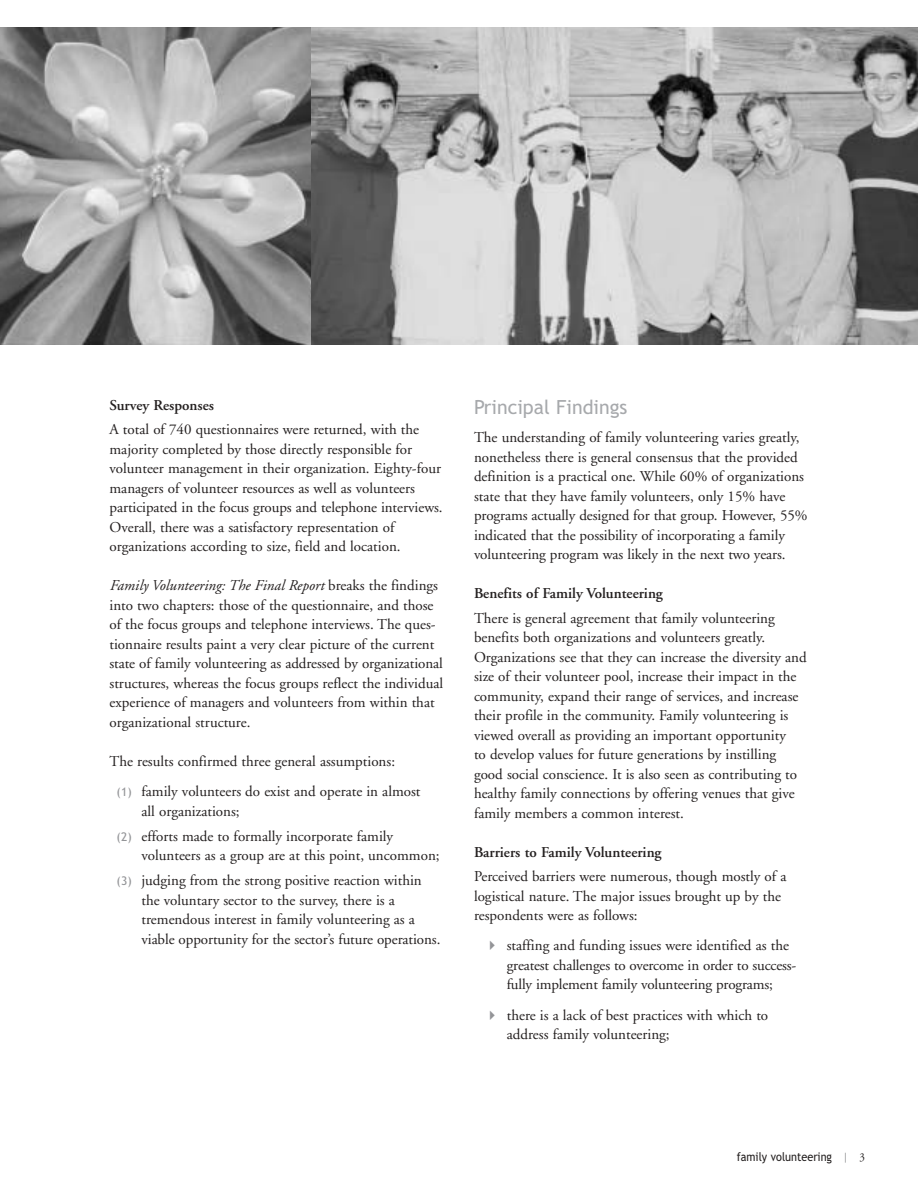
<style>
.page{position:relative;width:918px;height:1188px;background:#fff}
.page>*{position:absolute;margin:0;border:0;box-sizing:border-box;transform-origin:0 0}
.t1{font:19.5px "Trebuchet MS";color:#a7a9ac}
.t2{font:15px/19.5px "Adobe Garamond";color:#231f1f}
.t3{font:600 15px "Adobe Garamond";color:#231f1f}
.t4{font:12px "Trebuchet MS";color:#231f1f;scale:.91 1}
.s1{font-style:italic}
.s2{font-family:"Trebuchet MS";font-size:12px;color:#939497}
.s3{color:#939497}
.s4{font-family:"Adobe Garamond"}
</style>
<div class="page">
<img style="left:310px;top:27px;width:608px;height:317px">
<img style="left:0;top:27px;width:310px;height:317px">
<p class="t3" style="left:110px;top:399px;width:106px">Survey Responses</p>
<p class="t2" style="left:110px;top:421px;width:335px">A total of 740 questionnaires were returned, with the majority completed by those directly responsible for volunteer management in their organization. Eighty-four managers of volunteer resources as well as volunteers participated in the focus groups and telephone interviews.<br>Overall, there was a satisfactory representation of organizations according to size, field and location.</p>
<p class="t2" style="left:110px;top:577px;width:335px"><span class="s1">Family Volunteering: The Final Report</span> breaks the findings into two chapters: those of the questionnaire, and those of the focus groups and telephone interviews. The ques&shy;tionnaire results paint a very clear picture of the current state of family volunteering as addressed by organizational structures, whereas the focus groups reflect the individual experience of managers and volunteers from within that organizational structure.</p>
<p class="t2" style="left:117px;top:747px;width:305px;line-height:30.3px;text-indent:-7px">The results confirmed three general assumptions:<br><span class="s2">(1)</span> family volunteers do exist and operate in almost</p>
<p class="t2" style="left:117px;top:800px;width:278px;line-height:24.9px;text-indent:25px">all organizations;<br><span class="s2">(2)</span> efforts made to formally incorporate family</p>
<p class="t2" style="left:117px;top:844px;width:325px;line-height:24.9px;text-indent:25px">volunteers as a group are at this point, uncommon; <span class="s2">(3)</span> judging from the strong positive reaction within</p>
<p class="t2" style="left:141px;top:891px;width:300px">the voluntary sector to the survey, there is a tremendous interest in family volunteering as a viable opportunity for the sector’s future operations.</p>
<h1 class="t1" style="left:474px;top:399px;width:155px">Principal Findings</h1>
<p class="t2" style="left:474px;top:429px;width:335px">The understanding of family volunteering varies greatly, nonetheless there is general consensus that the provided definition is a practical one. While 60% of organizations state that they have family volunteers, only 15% have programs actually designed for that group. However, 55% indicated that the possibility of incorporating a family volunteering program was likely in the next two years.</p>
<p class="t3" style="left:474px;top:588px;width:190px">Benefits of Family Volunteering</p>
<p class="t2" style="left:474px;top:610px;width:334px">There is general agreement that family volunteering benefits both organizations and volunteers greatly.<br>Organizations see that they can increase the diversity and size of their volunteer pool, increase their impact in the community, expand their range of services, and increase their profile in the community. Family volunteering is viewed overall as providing an important opportunity<br>to develop values for future generations by instilling good social conscience. It is also seen as contributing to healthy family connections by offering venues that give family members a common interest.</p>
<p class="t3" style="left:474px;top:846px;width:189px">Barriers to Family Volunteering</p>
<p class="t2" style="left:474px;top:868px;width:314px">Perceived barriers were numerous, though mostly of a logistical nature. The major issues brought up by the respondents were as follows:</p>
<p class="t2" style="left:507px;top:937px;width:291px">staffing and funding issues were identified as the greatest challenges to overcome in order to success&shy;fully implement family volunteering programs;</p>
<p class="t2" style="left:507px;top:1007px;width:263px">there is a lack of best practices with which to address family volunteering;</p>
<p class="t4" style="left:737px;top:1153px;width:142px">family volunteering <span class="s3">|</span> <span class="s4">3</span></p>
</div>
